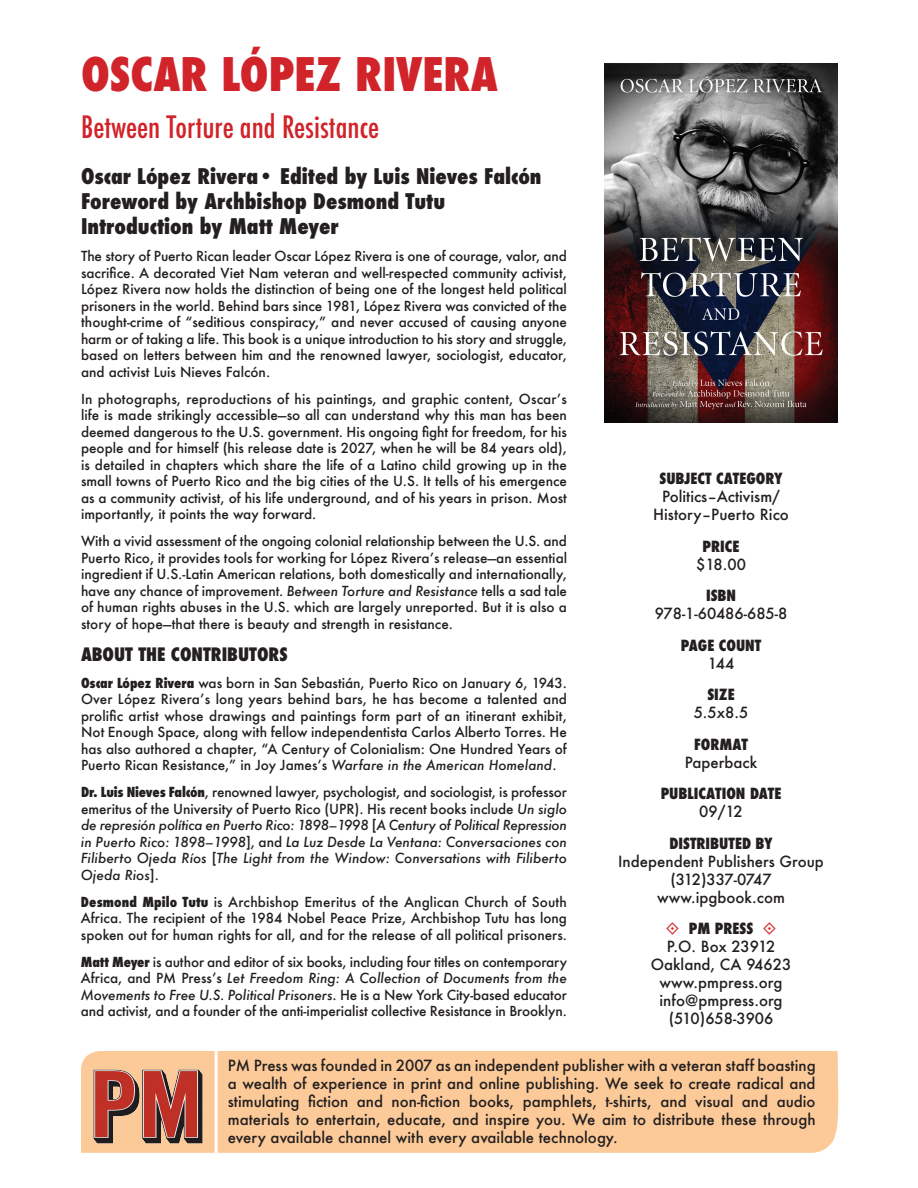
<style>
.page{position:relative;width:918px;height:1188px;background:#fff}
.page>*{position:absolute;margin:0;border:0;box-sizing:border-box;transform-origin:0 0}
.t1{font:800 condensed 45px "Futura";color:#d1232a}
.t2{font:500 condensed 30px "Futura";color:#d1232a}
.t3{font:800 condensed 21px/25.2px "Futura";color:#231f20}
.t4{font:800 condensed 18px "Futura";color:#231f20}
.t5{font:500 15px/18px "Futura";color:#231f20;text-align:center}
.t6{font:800 condensed 15px "Futura";color:#231f20}
.t7{font:500 13.5px/16.5px "Futura";color:#231f20;text-align:justify}
.t8{font:italic 500 13.5px/16.5px "Futura";color:#231f20;text-align:justify}
.s1{font-style:italic}
.s2{font-weight:800;font-stretch:condensed}
.s3{font-weight:800;font-style:normal;font-stretch:condensed}
.s4{font-style:normal}
</style>
<div class="page">
<img style="left:605px;top:64px;width:232px;height:358px">
<div style="left:90px;top:1051px;width:749px;height:102px;background:#fcca98"></div>
<hr style="left:215px;top:1051px;width:3px;height:103px;background:#fff">
<img style="left:81px;top:1054px;width:134px;height:99px">
<h1 class="t1" style="left:81px;top:44px;width:418px">OSCAR LÓPEZ RIVERA</h1>
<h2 class="t2" style="left:81px;top:107px;width:300px">Between Torture and Resistance</h2>
<h3 class="t3" style="left:81px;top:164px;width:462px">Oscar López Rivera• Edited by Luis Nieves Falcón<br>Foreword by Archbishop Desmond Tutu<br>Introduction by Matt Meyer</h3>
<p class="t7" style="left:81px;top:248px;width:488px">The story of Puerto Rican leader Oscar López Rivera is one of courage, valor, and sacrifice. A decorated Viet Nam veteran and well-respected community activist, López Rivera now holds the distinction of being one of the longest held political prisoners in the world. Behind bars since 1981, López Rivera was convicted of the thought-crime of “seditious conspiracy,” and never accused of causing anyone harm or of taking a life. This book is a unique introduction to his story and struggle, based on letters between him and the renowned lawyer, sociologist, educator, and activist Luis Nieves Falcón.</p>
<p class="t7" style="left:81px;top:390px;width:488px">In photographs, reproductions of his paintings, and graphic content, Oscar’s life is made strikingly accessible—so all can understand why this man has been deemed dangerous to the U.S. government. His ongoing fight for freedom, for his people and for himself (his release date is 2027, when he will be 84 years old), is detailed in chapters which share the life of a Latino child growing up in the small towns of Puerto Rico and the big cities of the U.S. It tells of his emergence as a community activist, of his life underground, and of his years in prison. Most importantly, it points the way forward.</p>
<p class="t7" style="left:81px;top:533px;width:488px">With a vivid assessment of the ongoing colonial relationship between the U.S. and Puerto Rico, it provides tools for working for López Rivera’s release—an essential ingredient if U.S.-Latin American relations, both domestically and internationally, have any chance of improvement. <span class="s1">Between Torture and Resistance</span> tells a sad tale of human rights abuses in the U.S. which are largely unreported. But it is also a story of hope—that there is beauty and strength in resistance.</p>
<h3 class="t4" style="left:81px;top:642px;width:208px">ABOUT THE CONTRIBUTORS</h3>
<p class="t7" style="left:81px;top:674px;width:488px"><span class="s2">Oscar López Rivera</span> was born in San Sebastián, Puerto Rico on January 6, 1943.<br>Over López Rivera’s long years behind bars, he has become a talented and prolific artist whose drawings and paintings form part of an itinerant exhibit, Not Enough Space, along with fellow independentista Carlos Alberto Torres. He has also authored a chapter, “A Century of Colonialism: One Hundred Years of Puerto Rican Resistance,” in Joy James’s <span class="s1">Warfare in the American Homeland</span>.</p>
<p class="t8" style="left:81px;top:784px;width:488px"><span class="s3">Dr. Luis Nieves Falcón</span><span class="s4">, renowned lawyer, psychologist, and sociologist, is professor emeritus of the University of Puerto Rico (UPR). His recent books include</span> Un siglo de represión política en Puerto Rico: 1898–1998 <span class="s4">[</span>A Century of Political Repression in Puerto Rico: 1898–1998<span class="s4">], and</span> La Luz Desde La Ventana: Conversaciones con Filiberto Ojeda Ríos <span class="s4">[</span>The Light from the Window: Conversations with Filiberto Ojeda Rios<span class="s4">].</span></p>
<p class="t7" style="left:81px;top:893px;width:488px"><span class="s2">Desmond Mpilo Tutu</span> is Archbishop Emeritus of the Anglican Church of South Africa. The recipient of the 1984 Nobel Peace Prize, Archbishop Tutu has long spoken out for human rights for all, and for the release of all political prisoners.</p>
<p class="t7" style="left:81px;top:953px;width:488px"><span class="s2">Matt Meyer</span> is author and editor of six books, including four titles on contemporary Africa, and PM Press’s <span class="s1">Let Freedom Ring: A Collection of Documents from the Movements to Free U.S. Political Prisoners</span>. He is a New York City-based educator and activist, and a founder of the anti-imperialist collective Resistance in Brooklyn.</p>
<p class="t6" style="left:660px;top:469px;width:125px">SUBJECT CATEGORY</p>
<p class="t5" style="left:653px;top:488px;width:137px">Politics–Activism/<br>History–Puerto Rico</p>
<p class="t6" style="left:703px;top:536px;width:38px">PRICE</p>
<p class="t5" style="left:696px;top:555px;width:51px">$18.00</p>
<p class="t6" style="left:706px;top:586px;width:32px">ISBN</p>
<p class="t5" style="left:655px;top:605px;width:134px">978-1-60486-685-8</p>
<p class="t6" style="left:681px;top:635px;width:82px">PAGE COUNT</p>
<p class="t5" style="left:708px;top:654px;width:28px">144</p>
<p class="t6" style="left:707px;top:685px;width:29px">SIZE</p>
<p class="t5" style="left:694px;top:704px;width:56px">5.5x8.5</p>
<p class="t6" style="left:694px;top:734px;width:55px">FORMAT</p>
<p class="t5" style="left:685px;top:753px;width:74px">Paperback</p>
<p class="t6" style="left:661px;top:784px;width:122px">PUBLICATION DATE</p>
<p class="t5" style="left:699px;top:803px;width:45px">09/12</p>
<p class="t6" style="left:669px;top:833px;width:105px">DISTRIBUTED BY</p>
<p class="t5" style="left:618px;top:852px;width:207px">Independent Publishers Group (312)337-0747 www.ipgbook.com</p>
<p class="t6" style="left:689px;top:919px;width:66px">PM PRESS</p>
<p class="t5" style="left:651px;top:938px;width:142px">P.O. Box 23912<br>Oakland, CA 94623 www.pmpress.org info@pmpress.org (510)658-3906</p>
<p class="t5" style="left:228px;top:1056px;width:589px;text-align:justify">PM Press was founded in 2007 as an independent publisher with a veteran staff boasting a wealth of experience in print and online publishing. We seek to create radical and stimulating fiction and non-fiction books, pamphlets, t-shirts, and visual and audio materials to entertain, educate, and inspire you. We aim to distribute these through every available channel with every available technology.</p>
</div>
